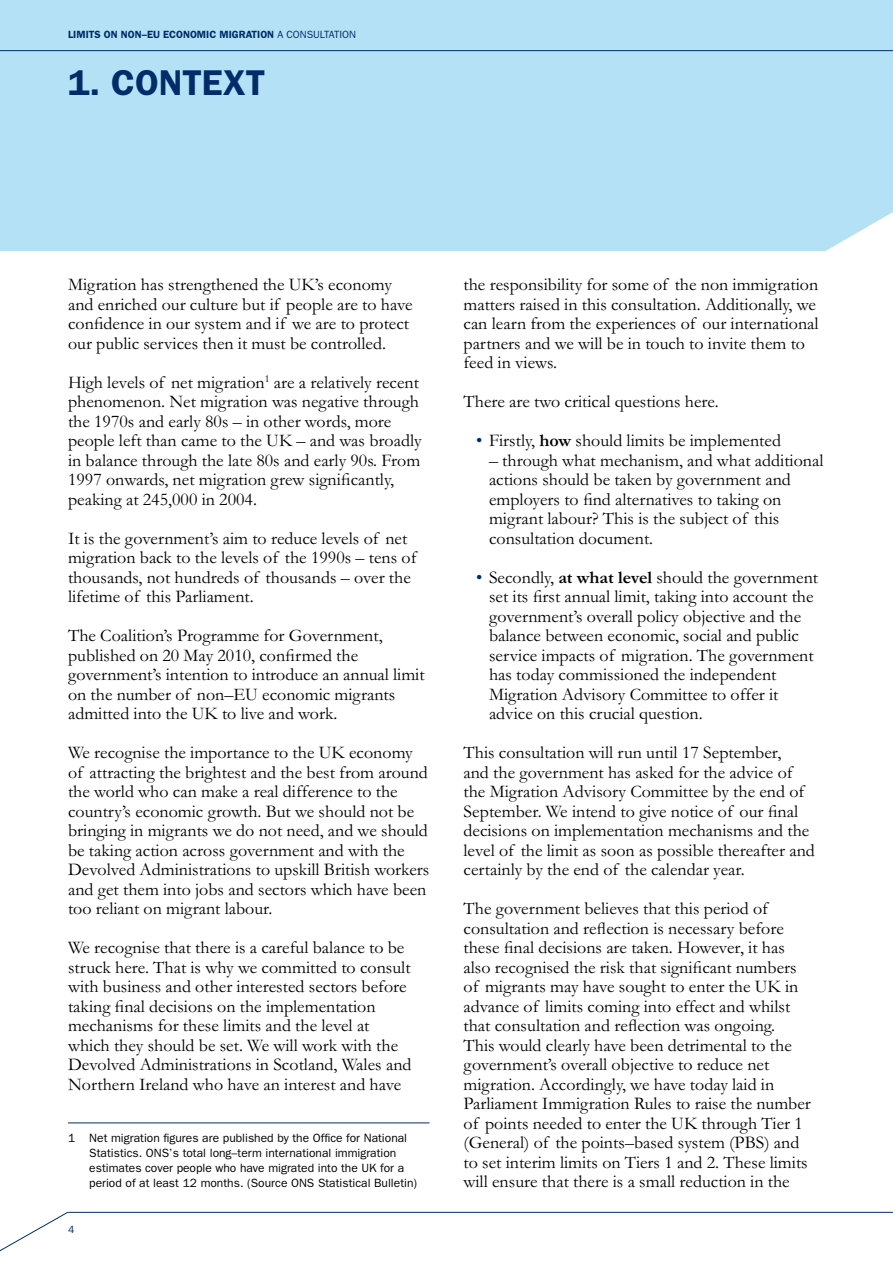
<style>
.page{position:relative;width:893px;height:1263px;background:#fff}
.page>*{position:absolute;margin:0;border:0;box-sizing:border-box;transform-origin:0 0}
.t1{font:600 36px "Franklin Gothic";color:#002d69}
.t2{font:18px/19.5px "Garamond";color:#000}
.t3{font:12px/15px "Franklin Gothic";color:#000}
.t4{font:600 10.5px "Franklin Gothic";color:#002d69}
.s1{font-weight:400}
.s2{color:#002d69}
.s3{font-weight:700}
</style>
<div class="page">
<hr style="left:68px;top:1212px;width:825px;height:1px;background:#002d69">
<svg style="left:0;top:1211px;width:69px;height:41px"></svg>
<div style="left:0;top:0;width:893px;height:251px;background:#b5e1f6"></div>
<hr style="left:0;top:50px;width:893px;height:1px;background:#002d69">
<hr style="left:68px;top:1122px;width:361px;height:1px;background:#002d69">
<p class="t4" style="left:68px;top:28px;width:289px">LIMITS ON NON–EU ECONOMIC MIGRATION <span class="s1">A CONSULTATION</span></p>
<h1 class="t1" style="left:68px;top:61px;width:199px">1. CONTEXT</h1>
<p class="t2" style="left:68px;top:275px;width:346px">Migration has strengthened the UK’s economy and enriched our culture but if people are to have confidence in our system and if we are to protect our public services then it must be controlled.</p>
<p class="t2" style="left:68px;top:372px;width:355px">High levels of net migration are a relatively recent phenomenon. Net migration was negative through the 1970s and early 80s – in other words, more people left than came to the UK – and was broadly in balance through the late 80s and early 90s. From 1997 onwards, net migration grew significantly, peaking at 245,000 in 2004.</p>
<p class="t2" style="left:68px;top:528px;width:350px">It is the government’s aim to reduce levels of net migration back to the levels of the 1990s – tens of thousands, not hundreds of thousands – over the lifetime of this Parliament.</p>
<p class="t2" style="left:68px;top:626px;width:358px">The Coalition’s Programme for Government, published on 20 May 2010, confirmed the government’s intention to introduce an annual limit on the number of non–EU economic migrants admitted into the UK to live and work.</p>
<p class="t2" style="left:68px;top:743px;width:363px">We recognise the importance to the UK economy of attracting the brightest and the best from around the world who can make a real difference to the country’s economic growth. But we should not be bringing in migrants we do not need, and we should be taking action across government and with the Devolved Administrations to upskill British workers and get them into jobs and sectors which have been too reliant on migrant labour.</p>
<p class="t2" style="left:68px;top:938px;width:345px">We recognise that there is a careful balance to be struck here. That is why we committed to consult with business and other interested sectors before taking final decisions on the implementation mechanisms for these limits and the level at which they should be set. We will work with the Devolved Administrations in Scotland, Wales and Northern Ireland who have an interest and have</p>
<p class="t3" style="left:89px;top:1131px;width:329px">Net migration figures are published by the Office for National Statistics. ONS’s total long–term international immigration estimates cover people who have migrated into the UK for a period of at least 12 months. (Source ONS Statistical Bulletin)</p>
<p class="t2" style="left:463px;top:275px;width:357px">the responsibility for some of the non immigration matters raised in this consultation. Additionally, we can learn from the experiences of our international partners and we will be in touch to invite them to feed in views.</p>
<p class="t2" style="left:463px;top:392px;width:257px">There are two critical questions here.</p>
<p class="t2" style="left:476px;top:431px;width:306px"><span class="s2">•</span> Firstly, <span class="s3">how</span> should limits be implemented</p>
<p class="t2" style="left:489px;top:450px;width:336px">– through what mechanism, and what additional actions should be taken by government and employers to find alternatives to taking on migrant labour? This is the subject of this consultation document.</p>
<p class="t2" style="left:489px;top:567px;width:331px;text-indent:-13px"><span class="s2">•</span> Secondly, <span class="s3">at what level</span> should the government set its first annual limit, taking into account the government’s overall policy objective and the balance between economic, social and public service impacts of migration. The government has today commissioned the independent Migration Advisory Committee to offer it advice on this crucial question.</p>
<p class="t2" style="left:463px;top:743px;width:353px">This consultation will run until 17 September,<br>and the government has asked for the advice of the Migration Advisory Committee by the end of September. We intend to give notice of our final decisions on implementation mechanisms and the level of the limit as soon as possible thereafter and certainly by the end of the calendar year.</p>
<p class="t2" style="left:463px;top:899px;width:349px">The government believes that this period of consultation and reflection is necessary before these final decisions are taken. However, it has also recognised the risk that significant numbers of migrants may have sought to enter the UK in advance of limits coming into effect and whilst that consultation and reflection was ongoing.<br>This would clearly have been detrimental to the government’s overall objective to reduce net migration. Accordingly, we have today laid in Parliament Immigration Rules to raise the number of points needed to enter the UK through Tier 1 (General) of the points–based system (PBS) and to set interim limits on Tiers 1 and 2. These limits will ensure that there is a small reduction in the</p>
</div>
